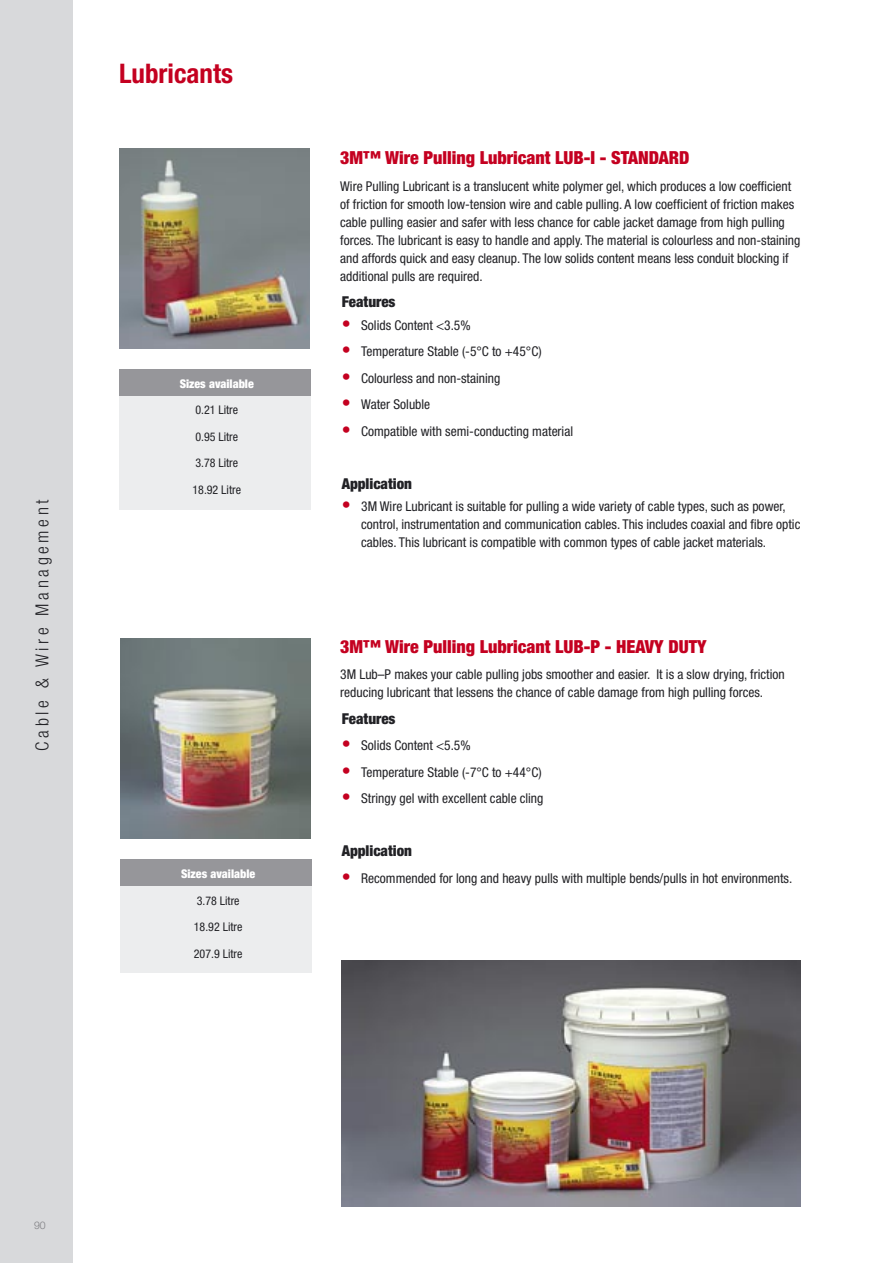
<style>
.page{position:relative;width:893px;height:1263px;background:#fff}
.page>*{position:absolute;margin:0;border:0;box-sizing:border-box;transform-origin:0 0}
.t1{font:700 condensed 27px "Helvetica Neue";color:#c40020}
.t2{font:900 condensed 18px "Helvetica Neue";color:#c40020}
.t3{font:300 condensed 18px "Helvetica Neue";letter-spacing:.2em;color:#212125}
.t4{font:900 condensed 15px "Helvetica Neue";color:#212125}
.t5{font:condensed 13.5px/18px "Helvetica Neue";color:#212125}
.t6{font:condensed 12px "Helvetica Neue";color:#212125}
.t7{font:900 condensed 12px "Helvetica Neue";color:#fff}
.t8{font:300 10.5px "Helvetica Neue";color:#7f7f83}
.s1{font-size:18px;color:#c40020}
</style>
<div class="page">
<div style="left:119px;top:395px;width:191px;height:114px;background:#ecedee"></div>
<div style="left:119px;top:369px;width:191px;height:27px;background:#96969a"></div>
<img style="left:119px;top:149px;width:190px;height:200px">
<div style="left:120px;top:885px;width:192px;height:87px;background:#ecedee"></div>
<div style="left:120px;top:859px;width:192px;height:27px;background:#96969a"></div>
<img style="left:120px;top:639px;width:191px;height:200px">
<img style="left:341px;top:960px;width:459px;height:246px">
<div style="left:0;top:0;width:72px;height:1263px;background:#d8d9db"></div>
<p class="t1" style="left:119px;top:57px;width:115px">Lubricants</p>
<p class="t3" style="left:32px;top:751px;width:253px;rotate:-90deg">Cable &amp; Wire Management</p>
<p class="t7" style="left:180px;top:376px;width:76px">Sizes available</p>
<p class="t6" style="left:195px;top:403px;width:44px">0.21 Litre</p>
<p class="t6" style="left:195px;top:430px;width:44px">0.95 Litre</p>
<p class="t6" style="left:195px;top:456px;width:44px">3.78 Litre</p>
<p class="t6" style="left:192px;top:483px;width:50px">18.92 Litre</p>
<p class="t7" style="left:181px;top:866px;width:76px">Sizes available</p>
<p class="t6" style="left:197px;top:893px;width:44px">3.78 Litre</p>
<p class="t6" style="left:194px;top:920px;width:50px">18.92 Litre</p>
<p class="t6" style="left:194px;top:946px;width:50px">207.9 Litre</p>
<p class="t2" style="left:340px;top:147px;width:351px">3M™ Wire Pulling Lubricant LUB-I - STANDARD</p>
<p class="t5" style="left:340px;top:177px;width:462px">Wire Pulling Lubricant is a translucent white polymer gel, which produces a low coefficient of friction for smooth low-tension wire and cable pulling. A low coefficient of friction makes cable pulling easier and safer with less chance for cable jacket damage from high pulling forces. The lubricant is easy to handle and apply. The material is colourless and non-staining and affords quick and easy cleanup. The low solids content means less conduit blocking if additional pulls are required.</p>
<p class="t4" style="left:342px;top:293px;width:55px">Features</p>
<p class="t5" style="left:342px;top:316px;width:131px"><span class="s1">•</span> Solids Content &lt;3.5%</p>
<p class="t5" style="left:342px;top:342px;width:201px"><span class="s1">•</span> Temperature Stable (-5°C to +45°C)</p>
<p class="t5" style="left:342px;top:369px;width:160px"><span class="s1">•</span> Colourless and non-staining</p>
<p class="t5" style="left:342px;top:395px;width:90px"><span class="s1">•</span> Water Soluble</p>
<p class="t5" style="left:342px;top:422px;width:233px"><span class="s1">•</span> Compatible with semi-conducting material</p>
<p class="t4" style="left:342px;top:474px;width:72px">Application</p>
<p class="t5" style="left:361px;top:497px;width:441px;text-indent:-20px"><span class="s1">•</span> 3M Wire Lubricant is suitable for pulling a wide variety of cable types, such as power, control, instrumentation and communication cables. This includes coaxial and fibre optic cables. This lubricant is compatible with common types of cable jacket materials.</p>
<p class="t2" style="left:340px;top:635px;width:368px">3M™ Wire Pulling Lubricant LUB-P - HEAVY DUTY</p>
<p class="t5" style="left:340px;top:665px;width:446px">3M Lub–P makes your cable pulling jobs smoother and easier. It is a slow drying, friction reducing lubricant that lessens the chance of cable damage from high pulling forces.</p>
<p class="t4" style="left:342px;top:709px;width:55px">Features</p>
<p class="t5" style="left:342px;top:736px;width:131px"><span class="s1">•</span> Solids Content &lt;5.5%</p>
<p class="t5" style="left:342px;top:763px;width:201px"><span class="s1">•</span> Temperature Stable (-7°C to +44°C)</p>
<p class="t5" style="left:342px;top:790px;width:203px"><span class="s1">•</span> Stringy gel with excellent cable cling</p>
<p class="t4" style="left:342px;top:842px;width:72px">Application</p>
<p class="t5" style="left:342px;top:869px;width:452px"><span class="s1">•</span> Recommended for long and heavy pulls with multiple bends/pulls in hot environments.</p>
<p class="t8" style="left:34px;top:1218px;width:13px">90</p>
</div>
